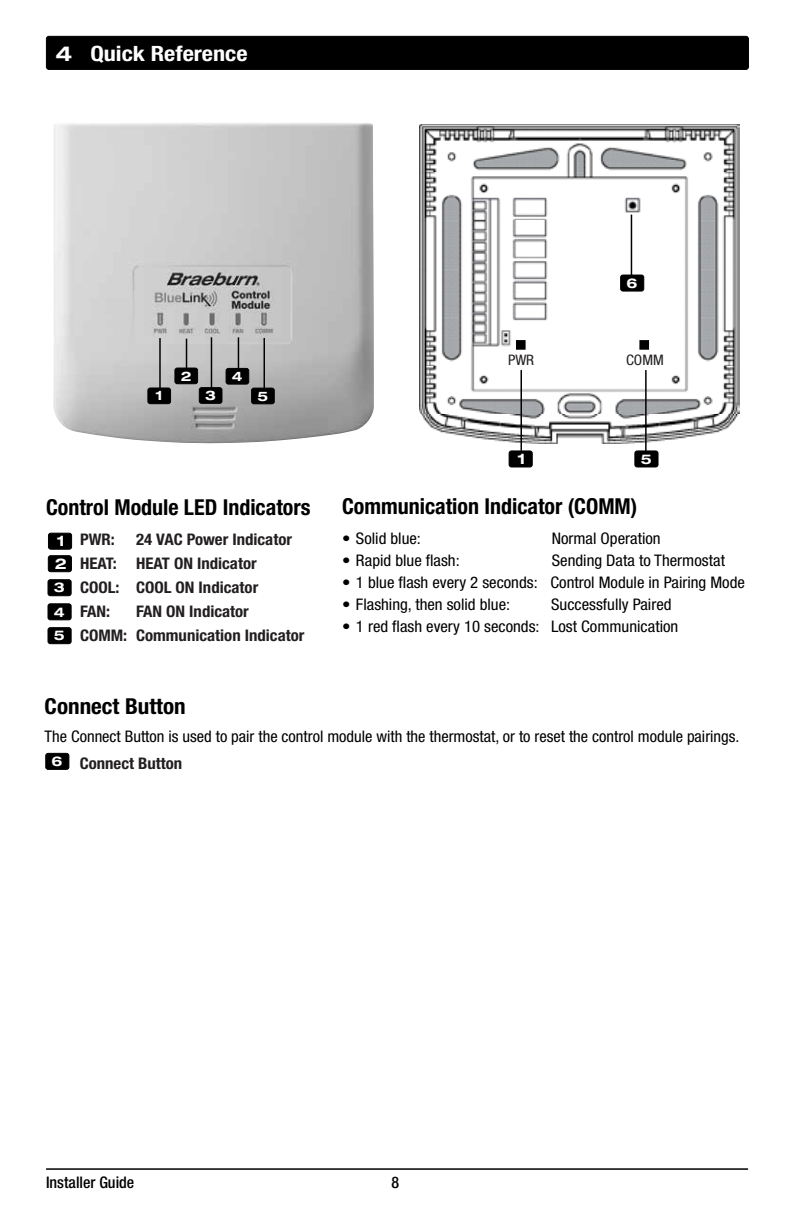
<style>
.page{position:relative;width:792px;height:1224px;background:#fff}
.page>*{position:absolute;margin:0;border:0;box-sizing:border-box;transform-origin:0 0}
.t1{font:700 condensed 22px "Helvetica Neue LT Std";color:#000}
.t2{font:700 condensed 22px "Helvetica Neue LT Std";color:#000;scale:1.05 1}
.t3{font:700 condensed 21.2px "Helvetica Neue LT Std";color:#fff;scale:1.15 1}
.t4{font:condensed 16px "Helvetica Neue LT Std";color:#000;scale:1.05 1}
.t5{font:700 condensed 16px/24px "Helvetica Neue LT Std";color:#231f20;scale:1.05 1}
.t6{font:condensed 16px "Helvetica Neue LT Std";color:#000}
.t7{font:500 condensed 16px "Helvetica Neue LT Std";color:#000}
.t8{font:700 expanded 14.8px/22.6px "Helvetica Neue LT Std";color:#fff}
.t9{font:condensed 14.4px "Helvetica Neue LT Std";color:#231f20;scale:1.05 1}
.t10{font:700 expanded 13.4px/24px "Helvetica Neue LT Std";color:#fff;text-align:justify}
.t11{font:700 expanded 13.2px "Helvetica Neue LT Std";color:#fff}
.s1{font-stretch:expanded;font-size:20.8px}
</style>
<div class="page">
<div style="left:48px;top:533px;width:24px;height:16px;background:#000;border-radius:2px"></div>
<div style="left:48px;top:533px;width:24px;height:16px;border:1px solid #000;border-radius:2px"></div>
<div style="left:48px;top:556px;width:23px;height:16px;background:#000;border-radius:2px"></div>
<div style="left:48px;top:555px;width:24px;height:17px;border:1px solid #000;border-radius:2px"></div>
<div style="left:48px;top:580px;width:23px;height:16px;background:#000;border-radius:2px"></div>
<div style="left:48px;top:579px;width:23px;height:17px;border:1px solid #000;border-radius:2px"></div>
<div style="left:48px;top:604px;width:23px;height:16px;background:#000;border-radius:2px"></div>
<div style="left:48px;top:604px;width:23px;height:16px;border:1px solid #000;border-radius:2px"></div>
<div style="left:48px;top:628px;width:23px;height:16px;background:#000;border-radius:2px"></div>
<div style="left:48px;top:627px;width:23px;height:17px;border:1px solid #000;border-radius:2px"></div>
<img style="left:53px;top:123px;width:321px;height:320px">
<hr style="left:159px;top:338px;width:2px;height:54px;background:#000">
<div style="left:148px;top:388px;width:23px;height:16px;background:#000;border-radius:2px"></div>
<div style="left:148px;top:388px;width:23px;height:16px;border:1px solid #000;border-radius:2px"></div>
<svg style="left:186px;top:339px;width:1px;height:29px"></svg>
<div style="left:175px;top:368px;width:23px;height:16px;background:#000;border-radius:2px"></div>
<div style="left:175px;top:368px;width:23px;height:16px;border:1px solid #000;border-radius:2px"></div>
<hr style="left:211px;top:337px;width:1px;height:55px;background:#000">
<div style="left:199px;top:388px;width:23px;height:15px;background:#000;border-radius:2px"></div>
<div style="left:199px;top:387px;width:23px;height:17px;border:1px solid #000;border-radius:2px"></div>
<hr style="left:238px;top:337px;width:1px;height:31px;background:#000">
<div style="left:226px;top:368px;width:23px;height:16px;background:#000;border-radius:2px"></div>
<div style="left:226px;top:368px;width:23px;height:16px;border:1px solid #000;border-radius:2px"></div>
<hr style="left:264px;top:338px;width:1px;height:55px;background:#000">
<div style="left:252px;top:388px;width:22px;height:16px;background:#000;border-radius:2px"></div>
<div style="left:251px;top:388px;width:23px;height:16px;border:1px solid #000;border-radius:2px"></div>
<hr style="left:46px;top:1168px;width:702px;height:2px;background:#000">
<div style="left:46px;top:36px;width:702px;height:33px;background:#000;border-radius:3px"></div>
<div style="left:46px;top:36px;width:703px;height:34px;border:1px solid #000;border-radius:3px"></div>
<img style="left:420px;top:124px;width:319px;height:319px">
<div style="left:517px;top:341px;width:7px;height:8px;background:#000"></div>
<div style="left:516px;top:340px;width:10px;height:10px;border:2px solid #000"></div>
<div style="left:641px;top:341px;width:7px;height:8px;background:#000"></div>
<div style="left:639px;top:340px;width:10px;height:10px;border:2px solid #000"></div>
<div style="left:46px;top:753px;width:23px;height:16px;background:#000;border-radius:2px"></div>
<div style="left:46px;top:753px;width:23px;height:17px;border:1px solid #000;border-radius:2px"></div>
<div style="left:621px;top:275px;width:23px;height:16px;background:#000;border-radius:2px"></div>
<div style="left:620px;top:275px;width:24px;height:16px;border:1px solid #000;border-radius:2px"></div>
<div style="left:509px;top:451px;width:23px;height:16px;background:#000;border-radius:2px"></div>
<div style="left:509px;top:451px;width:23px;height:16px;border:1px solid #000;border-radius:2px"></div>
<div style="left:635px;top:451px;width:23px;height:16px;background:#000;border-radius:2px"></div>
<div style="left:635px;top:451px;width:23px;height:16px;border:1px solid #000;border-radius:2px"></div>
<hr style="left:520px;top:370px;width:2px;height:81px;background:#000">
<hr style="left:645px;top:370px;width:2px;height:82px;background:#000">
<hr style="left:631px;top:215px;width:1px;height:60px;background:#000">
<h2 class="t3" style="left:55px;top:41px;width:169px"><span class="s1">4</span> Quick Reference</h2>
<p class="t11" style="left:155px;top:387px;width:9px">1</p>
<p class="t11" style="left:181px;top:368px;width:12px">2</p>
<p class="t11" style="left:205px;top:387px;width:12px">3</p>
<p class="t11" style="left:232px;top:368px;width:12px">4</p>
<p class="t11" style="left:257px;top:388px;width:12px">5</p>
<h1 class="t1" style="left:46px;top:494px;width:266px">Control Module LED Indicators</h1>
<p class="t8" style="left:55px;top:529px;width:14px">1<br>2</p>
<p class="t10" style="left:54px;top:575px;width:12px">3<br>4<br>5</p>
<p class="t5" style="left:80px;top:527px;width:203px;text-indent:56px">24 VAC Power Indicator<br>HEAT: HEAT ON Indicator<br>COOL: COOL ON Indicator<br>FAN:</p>
<p class="t5" style="left:80px;top:527px;width:35px">PWR:</p>
<p class="t5" style="left:80px;top:599px;width:215px;text-align:center">FAN ON Indicator<br>COMM: Communication Indicator</p>
<p class="t10" style="left:627px;top:271px;width:12px">6</p>
<p class="t9" style="left:508px;top:352px;width:26px">PWR</p>
<p class="t9" style="left:626px;top:352px;width:37px">COMM</p>
<p class="t8" style="left:517px;top:447px;width:10px">1</p>
<p class="t10" style="left:641px;top:447px;width:12px">5</p>
<h1 class="t1" style="left:342px;top:493px;width:297px">Communication Indicator (COMM)</h1>
<p class="t4" style="left:342px;top:529px;width:77px">• Solid blue:</p>
<p class="t4" style="left:552px;top:529px;width:105px">Normal Operation</p>
<p class="t4" style="left:342px;top:551px;width:114px">• Rapid blue flash:</p>
<p class="t4" style="left:552px;top:551px;width:166px">Sending Data to Thermostat</p>
<p class="t4" style="left:342px;top:573px;width:385px">• 1 blue flash every 2 seconds: Control Module in Pairing Mode</p>
<p class="t4" style="left:342px;top:595px;width:162px">• Flashing, then solid blue:</p>
<p class="t4" style="left:551px;top:595px;width:116px">Successfully Paired</p>
<p class="t4" style="left:342px;top:617px;width:322px">• 1 red flash every 10 seconds: Lost Communication</p>
<h1 class="t2" style="left:45px;top:693px;width:136px">Connect Button</h1>
<p class="t6" style="left:45px;top:727px;width:696px">The Connect Button is used to pair the control module with the thermostat, or to reset the control module pairings.</p>
<p class="t10" style="left:52px;top:749px;width:12px">6</p>
<p class="t5" style="left:80px;top:751px;width:99px">Connect Button</p>
<p class="t7" style="left:46px;top:1173px;width:90px">Installer Guide</p>
<p class="t7" style="left:392px;top:1173px;width:9px">8</p>
</div>
